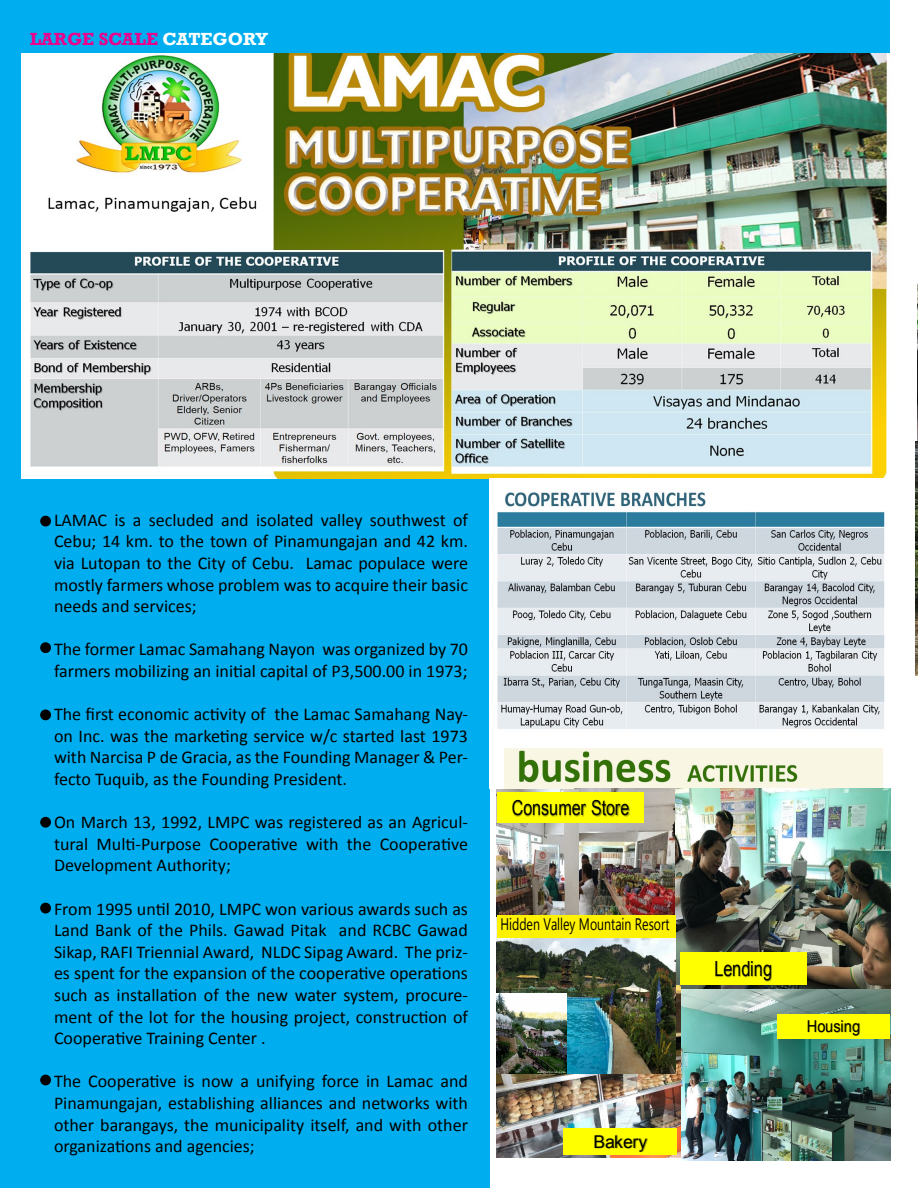
<style>
.page{position:relative;width:918px;height:1188px;background:#fff}
.page>*{position:absolute;margin:0;border:0;box-sizing:border-box;transform-origin:0 0}
.t1{font:20.85px "Arial";color:#000;scale:.78 1}
.t2{font:20.55px "Arial";color:#000;scale:.78 1}
.t3{font:18px/21.6px "Calibri";color:#000;text-align:justify}
.t4{font:700 18px "Rockwell";color:#ec008c}
.t5{font:17.55px "Arial";letter-spacing:-.01em;color:#000}
.t6{font:16.65px "Myanmar Text";color:#000;scale:.74 1}
.t7{font:16.2px "Arial";color:#000;scale:.9 1}
.t8{font:11.1px "Arial";letter-spacing:-.005em;color:#000;scale:.82 1}
.s1{color:#fff}
</style>
<div class="page">
<img style="left:681px;top:989px;width:210px;height:172px">
<div style="left:777px;top:1014px;width:113px;height:25px;background:#ff0"></div>
<img style="left:797px;top:1010px;width:73px;height:38px">
<div style="left:0;top:0;width:490px;height:1188px;background:#00aeef"></div>
<img style="left:21px;top:52px;width:869px;height:427px">
<div style="left:41px;top:516px;width:9px;height:10px;background:#000;border-radius:50%"></div>
<div style="left:40px;top:516px;width:11px;height:10px;border:2px solid #000;border-radius:50%"></div>
<div style="left:41px;top:643px;width:9px;height:9px;background:#000;border-radius:50%"></div>
<div style="left:40px;top:642px;width:11px;height:11px;border:2px solid #000;border-radius:50%"></div>
<div style="left:41px;top:710px;width:9px;height:10px;background:#000;border-radius:50%"></div>
<div style="left:40px;top:710px;width:11px;height:10px;border:2px solid #000;border-radius:50%"></div>
<div style="left:41px;top:818px;width:9px;height:9px;background:#000;border-radius:50%"></div>
<div style="left:40px;top:817px;width:11px;height:11px;border:2px solid #000;border-radius:50%"></div>
<div style="left:41px;top:903px;width:9px;height:10px;background:#000;border-radius:50%"></div>
<div style="left:40px;top:903px;width:11px;height:11px;border:2px solid #000;border-radius:50%"></div>
<div style="left:41px;top:1075px;width:9px;height:10px;background:#000;border-radius:50%"></div>
<div style="left:40px;top:1075px;width:11px;height:10px;border:2px solid #000;border-radius:50%"></div>
<img style="left:497px;top:492px;width:388px;height:296px">
<img style="left:579px;top:789px;width:312px;height:200px">
<img style="left:497px;top:789px;width:82px;height:127px">
<div style="left:497px;top:792px;width:147px;height:31px;background:#ff0"></div>
<img style="left:501px;top:788px;width:140px;height:47px">
<div style="left:680px;top:953px;width:126px;height:32px;background:#ff0"></div>
<img style="left:703px;top:947px;width:81px;height:42px">
<img style="left:497px;top:986px;width:184px;height:172px">
<div style="left:564px;top:1128px;width:113px;height:27px;background:#ff0"></div>
<img style="left:581px;top:1124px;width:78px;height:34px">
<img style="left:497px;top:938px;width:179px;height:135px">
<img style="left:539px;top:938px;width:136px;height:3px">
<img style="left:497px;top:994px;width:69px;height:79px">
<div style="left:497px;top:916px;width:179px;height:22px;background:#fff200"></div>
<div style="left:21px;top:0;width:869px;height:52px;background:#00aeef"></div>
<img style="left:917px;top:284px;width:1px;height:158px">
<img style="left:915px;top:442px;width:3px;height:234px">
<p class="t4" style="left:30px;top:28px;width:240px">LARGE SCALE <span class="s1">CATEGORY</span></p>
<p class="t3" style="left:54px;top:509px;width:416px">LAMAC is a secluded and isolated valley southwest of Cebu; 14 km. to the town of Pinamungajan and 42 km. via Lutopan to the City of Cebu. Lamac populace were mostly farmers whose problem was to acquire their basic needs and services;</p>
<p class="t3" style="left:54px;top:639px;width:416px">The former Lamac Samahang Nayon was organized by 70 farmers mobilizing an initial capital of P3,500.00 in 1973;</p>
<p class="t3" style="left:54px;top:703px;width:416px">The first economic activity of the Lamac Samahang Nay&shy;on Inc. was the marketing service w/c started last 1973 with Narcisa P de Gracia, as the Founding Manager &amp; Per&shy;fecto Tuquib, as the Founding President.</p>
<p class="t3" style="left:54px;top:811px;width:416px">On March 13, 1992, LMPC was registered as an Agricul&shy;tural Multi-Purpose Cooperative with the Cooperative Development Authority;</p>
<p class="t3" style="left:54px;top:898px;width:416px">From 1995 until 2010, LMPC won various awards such as Land Bank of the Phils. Gawad Pitak and RCBC Gawad Sikap, RAFI Triennial Award, NLDC Sipag Award. The priz&shy;es spent for the expansion of the cooperative operations such as installation of the new water system, procure&shy;ment of the lot for the housing project, construction of Cooperative Training Center .</p>
<p class="t3" style="left:54px;top:1071px;width:416px">The Cooperative is now a unifying force in Lamac and Pinamungajan, establishing alliances and networks with other barangays, the municipality itself, and with other organizations and agencies;</p>
<p class="t2" style="left:512px;top:795px;width:152px">Consumer Store</p>
<p class="t6" style="left:500px;top:915px;width:230px">Hidden Valley Mountain Resort</p>
<p class="t8" style="left:545px;top:919px;width:152px">Hidden Valley Mountain Resort</p>
<p class="t5" style="left:594px;top:1130px;width:55px">Bakery</p>
<p class="t1" style="left:714px;top:955px;width:76px">Lending</p>
<p class="t7" style="left:807px;top:1016px;width:61px">Housing</p>
</div>
